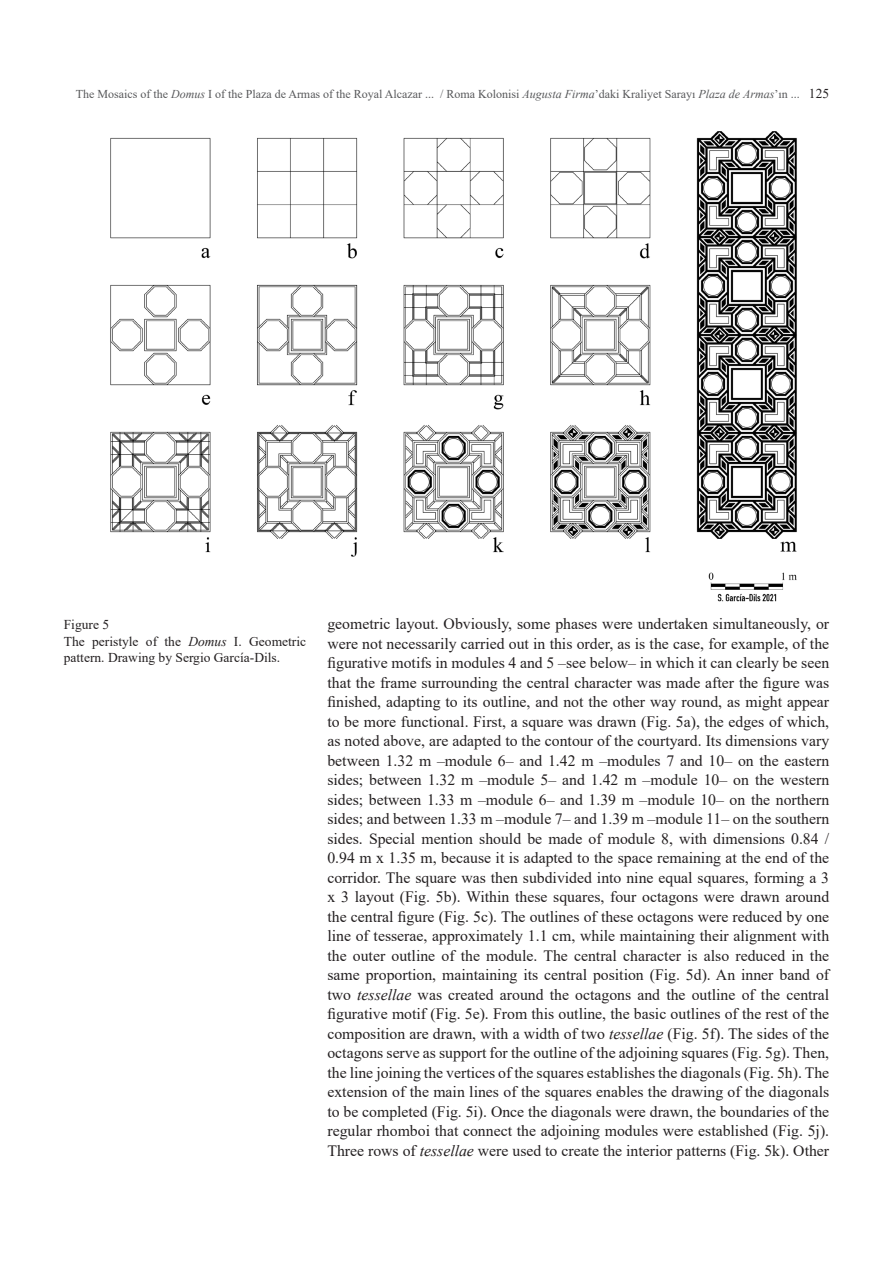
<style>
.page{position:relative;width:893px;height:1263px;background:#fff}
.page>*{position:absolute;margin:0;border:0;box-sizing:border-box;transform-origin:0 0}
.JMR_Metin{font:15.75px/19.5px "Times New Roman";color:#231f20;text-align:justify}
.JMR_Resimaltı{font:13.5px/16.5px "Times New Roman";color:#231f20}
.JMR_Sayfa_Üst_Başlık{font:12px "Times New Roman";color:#57585a}
.s1{font-style:italic}
.s2{font-size:13.5px;color:#231f20}
</style>
<div class="page">
<img style="left:110px;top:131px;width:687px;height:470px">
<p class="JMR_Sayfa_Üst_Başlık" style="left:76px;top:85px;width:755px">The Mosaics of the <span class="s1">Domus</span> I of the Plaza de Armas of the Royal Alcazar ... / Roma Kolonisi <span class="s1">Augusta Firma</span>’daki Kraliyet Sarayı <span class="s1">Plaza de Armas</span>’ın ... <span class="s2">125</span></p>
<p class="JMR_Resimaltı" style="left:64px;top:616px;width:47px">Figure 5</p>
<p class="JMR_Resimaltı" style="left:64px;top:632px;width:244px">The peristyle of the <span class="s1">Domus</span> I. Geometric pattern. Drawing by Sergio García-Dils.</p>
<p class="JMR_Metin" style="left:327px;top:614px;width:503px">geometric layout. Obviously, some phases were undertaken simultaneously, or were not necessarily carried out in this order, as is the case, for example, of the figurative motifs in modules 4 and 5 –see below– in which it can clearly be seen that the frame surrounding the central character was made after the figure was finished, adapting to its outline, and not the other way round, as might appear to be more functional. First, a square was drawn (Fig. 5a), the edges of which, as noted above, are adapted to the contour of the courtyard. Its dimensions vary between 1.32 m –module 6– and 1.42 m –modules 7 and 10– on the eastern sides; between 1.32 m –module 5– and 1.42 m –module 10– on the western sides; between 1.33 m –module 6– and 1.39 m –module 10– on the northern sides; and between 1.33 m –module 7– and 1.39 m –module 11– on the southern sides. Special mention should be made of module 8, with dimensions 0.84 / 0.94 m x 1.35 m, because it is adapted to the space remaining at the end of the corridor. The square was then subdivided into nine equal squares, forming a 3 x 3 layout (Fig. 5b). Within these squares, four octagons were drawn around the central figure (Fig. 5c). The outlines of these octagons were reduced by one line of tesserae, approximately 1.1 cm, while maintaining their alignment with the outer outline of the module. The central character is also reduced in the same proportion, maintaining its central position (Fig. 5d). An inner band of two <span class="s1">tessellae</span> was created around the octagons and the outline of the central figurative motif (Fig. 5e). From this outline, the basic outlines of the rest of the composition are drawn, with a width of two <span class="s1">tessellae</span> (Fig. 5f). The sides of the octagons serve as support for the outline of the adjoining squares (Fig. 5g). Then, the line joining the vertices of the squares establishes the diagonals (Fig. 5h). The extension of the main lines of the squares enables the drawing of the diagonals to be completed (Fig. 5i). Once the diagonals were drawn, the boundaries of the regular rhomboi that connect the adjoining modules were established (Fig. 5j).<br>Three rows of <span class="s1">tessellae</span> were used to create the interior patterns (Fig. 5k). Other</p>
</div>
